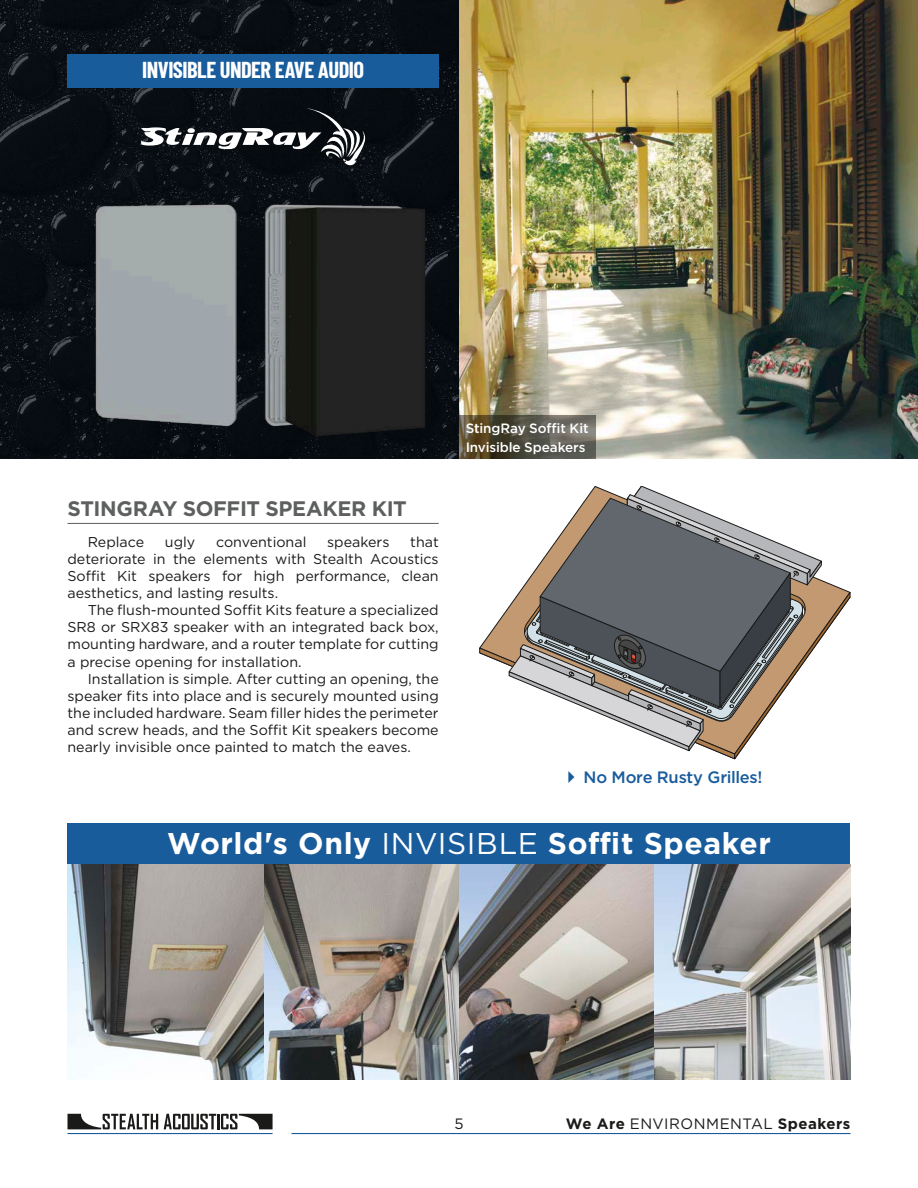
<style>
.page{position:relative;width:918px;height:1188px;background:#fff}
.page>*{position:absolute;margin:0;border:0;box-sizing:border-box;transform-origin:0 0}
.t1{font:700 30px "Gotham";letter-spacing:.02em;color:#fff}
.t2{font:700 22.5px "Barlow Condensed";letter-spacing:-.025em;color:#fff}
.t3{font:700 21px "Gotham";letter-spacing:-.015em;color:#5e6060}
.t4{font:500 16.5px "Gotham";letter-spacing:-.015em;color:#195c9c}
.t5{font:700 15px "Gotham";letter-spacing:.03em;color:#1a1a19}
.t6{font:15px "Gotham";color:#1a1a19}
.t7{font:14.25px/17.1px "Gotham";color:#1a1a19;text-align:justify}
.t8{font:500 13.5px/19.5px "Gotham";letter-spacing:-.01em;color:#fff}
.s1{font-weight:400}
</style>
<div class="page">
<img style="left:1px;top:0;width:917px;height:459px">
<svg style="left:459px;top:415px;width:136px;height:44px;background:#5a5545"></svg>
<hr style="left:68px;top:523px;width:371px;height:1px;background:#5e6060">
<svg style="left:479px;top:486px;width:371px;height:273px"></svg>
<img style="left:68px;top:864px;width:783px;height:216px">
<img style="left:68px;top:163px;width:371px;height:296px">
<svg style="left:141px;top:108px;width:224px;height:59px;background:#34383c"></svg>
<div style="left:68px;top:54px;width:371px;height:34px;background:#195c9c"></div>
<div style="left:68px;top:824px;width:782px;height:40px;background:#195c9c"></div>
<svg style="left:68px;top:1114px;width:90px;height:15px"></svg>
<svg style="left:164px;top:1114px;width:109px;height:15px"></svg>
<hr style="left:292px;top:1133px;width:558px;height:1px;background:#195c9c">
<hr style="left:68px;top:1133px;width:205px;height:1px;background:#195c9c">
<h2 class="t2" style="left:142px;top:56px;width:223px">INVISIBLE UNDER EAVE AUDIO</h2>
<h3 class="t3" style="left:68px;top:495px;width:341px">STINGRAY SOFFIT SPEAKER KIT</h3>
<p class="t7" style="left:88px;top:533px;width:58px">Replace</p>
<p class="t7" style="left:165px;top:533px;width:32px">ugly</p>
<p class="t7" style="left:216px;top:533px;width:92px">conventional</p>
<p class="t7" style="left:327px;top:533px;width:64px">speakers</p>
<p class="t7" style="left:68px;top:533px;width:373px;text-indent:343px">that deteriorate in the elements with Stealth Acoustics Soffit Kit speakers for high performance, clean aesthetics, and lasting results.</p>
<p class="t7" style="left:68px;top:601px;width:373px;text-indent:20px">The flush-mounted Soffit Kits feature a specialized SR8 or SRX83 speaker with an integrated back box, mounting hardware, and a router template for cutting a precise opening for installation.</p>
<p class="t7" style="left:68px;top:670px;width:373px;text-indent:20px">Installation is simple. After cutting an opening, the speaker fits into place and is securely mounted using the included hardware. Seam filler hides the perimeter and screw heads, and the Soffit Kit speakers become nearly invisible once painted to match the eaves.</p>
<p class="t8" style="left:466px;top:418px;width:124px">StingRay Soffit Kit<br>Invisible Speakers</p>
<p class="t4" style="left:584px;top:766px;width:180px">No More Rusty Grilles!</p>
<h1 class="t1" style="left:167px;top:824px;width:606px">World's Only <span class="s1">INVISIBLE</span> Soffit Speaker</h1>
<p class="t6" style="left:454px;top:1114px;width:11px">5</p>
<p class="t5" style="left:566px;top:1114px;width:286px">We Are <span class="s1">ENVIRONMENTAL</span> Speakers</p>
</div>
